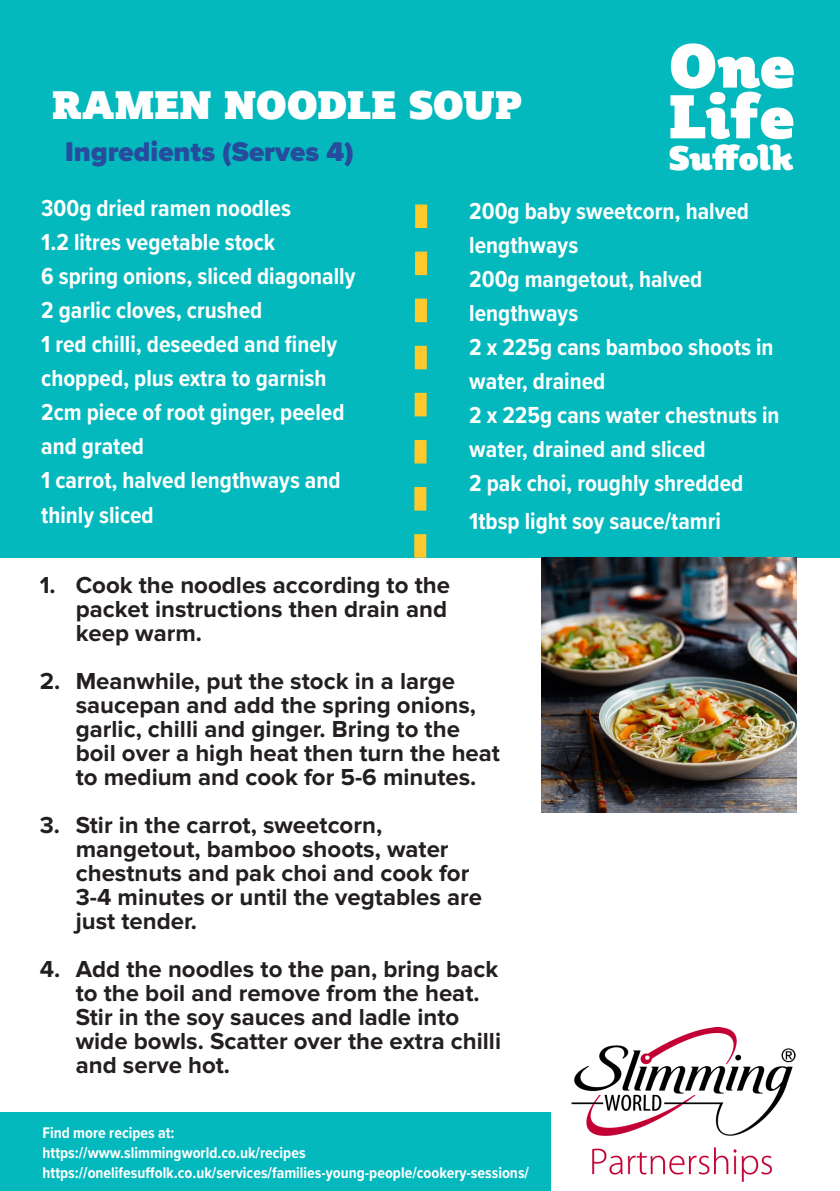
<style>
.page{position:relative;width:840px;height:1191px;background:#fff}
.page>*{position:absolute;margin:0;border:0;box-sizing:border-box;transform-origin:0 0}
.t1{font:60.8px "Plume Ad";color:#fff}
.t2{font:39.2px "Plume Ad";letter-spacing:-.005em;color:#fff}
.t3{font:33.4px "Plume Ad";color:#fff}
.t4{font:900 28px "Proxima Nova";color:#274c9e}
.t5{font:700 24px/24px "Proxima Nova";color:#231f20}
.t6{font:700 24px/34px "Proxima Nova Cond";color:#fff}
.t7{font:700 16px "Proxima Nova Cond";color:#fff}
</style>
<div class="page">
<div style="left:0;top:0;width:839px;height:557px;background:#03b9bd"></div>
<div style="left:0;top:1112px;width:550px;height:79px;background:#03b9bd"></div>
<img style="left:571px;top:1027px;width:223px;height:154px">
<svg style="left:408px;top:204px;width:25px;height:354px"></svg>
<img style="left:541px;top:557px;width:254px;height:255px">
<p class="t1" style="left:668px;top:27px;width:128px">One</p>
<p class="t1" style="left:668px;top:77px;width:128px">Life</p>
<p class="t3" style="left:668px;top:136px;width:126px">Suffolk</p>
<p class="t2" style="left:52px;top:80px;width:471px">RAMEN NOODLE SOUP</p>
<p class="t4" style="left:65px;top:130px;width:290px">Ingredients (Serves 4)</p>
<p class="t6" style="left:469px;top:194px;width:281px">200g baby sweetcorn, halved lengthways</p>
<p class="t6" style="left:469px;top:262px;width:234px">200g mangetout, halved lengthways</p>
<p class="t6" style="left:469px;top:330px;width:305px">2 x 225g cans bamboo shoots in water, drained</p>
<p class="t6" style="left:469px;top:398px;width:311px">2 x 225g cans water chestnuts in water, drained and sliced</p>
<p class="t6" style="left:469px;top:466px;width:275px">2 pak choi, roughly shredded</p>
<p class="t6" style="left:469px;top:504px;width:253px">1tbsp light soy sauce/tamri</p>
<p class="t6" style="left:41px;top:191px;width:251px">300g dried ramen noodles</p>
<p class="t6" style="left:41px;top:225px;width:235px">1.2 litres vegetable stock</p>
<p class="t6" style="left:41px;top:259px;width:315px">6 spring onions, sliced diagonally</p>
<p class="t6" style="left:41px;top:293px;width:222px">2 garlic cloves, crushed</p>
<p class="t6" style="left:41px;top:327px;width:297px">1 red chilli, deseeded and finely chopped, plus extra to garnish</p>
<p class="t6" style="left:41px;top:395px;width:304px">2cm piece of root ginger, peeled and grated</p>
<p class="t6" style="left:41px;top:463px;width:300px">1 carrot, halved lengthways and thinly sliced</p>
<p class="t5" style="left:76px;top:574px;width:375px;text-indent:-36px">1. Cook the noodles according to the packet instructions then drain and keep warm.</p>
<p class="t5" style="left:76px;top:670px;width:425px;text-indent:-36px">2. Meanwhile, put the stock in a large saucepan and add the spring onions, garlic, chilli and ginger. Bring to the boil over a high heat then turn the heat to medium and cook for 5-6 minutes.</p>
<p class="t5" style="left:76px;top:814px;width:407px;text-indent:-36px">3. Stir in the carrot, sweetcorn, mangetout, bamboo shoots, water chestnuts and pak choi and cook for<br>3-4 minutes or until the vegtables are just tender.</p>
<p class="t5" style="left:76px;top:958px;width:426px;text-indent:-36px">4. Add the noodles to the pan, bring back to the boil and remove from the heat.<br>Stir in the soy sauces and ladle into wide bowls. Scatter over the extra chilli and serve hot.</p>
<p class="t7" style="left:43px;top:1121px;width:133px">Find more recipes at:</p>
<p class="t7" style="left:43px;top:1141px;width:264px">https://www.slimmingworld.co.uk/recipes</p>
<p class="t7" style="left:43px;top:1161px;width:487px">https://onelifesuffolk.co.uk/services/families-young-people/cookery-sessions/</p>
</div>
